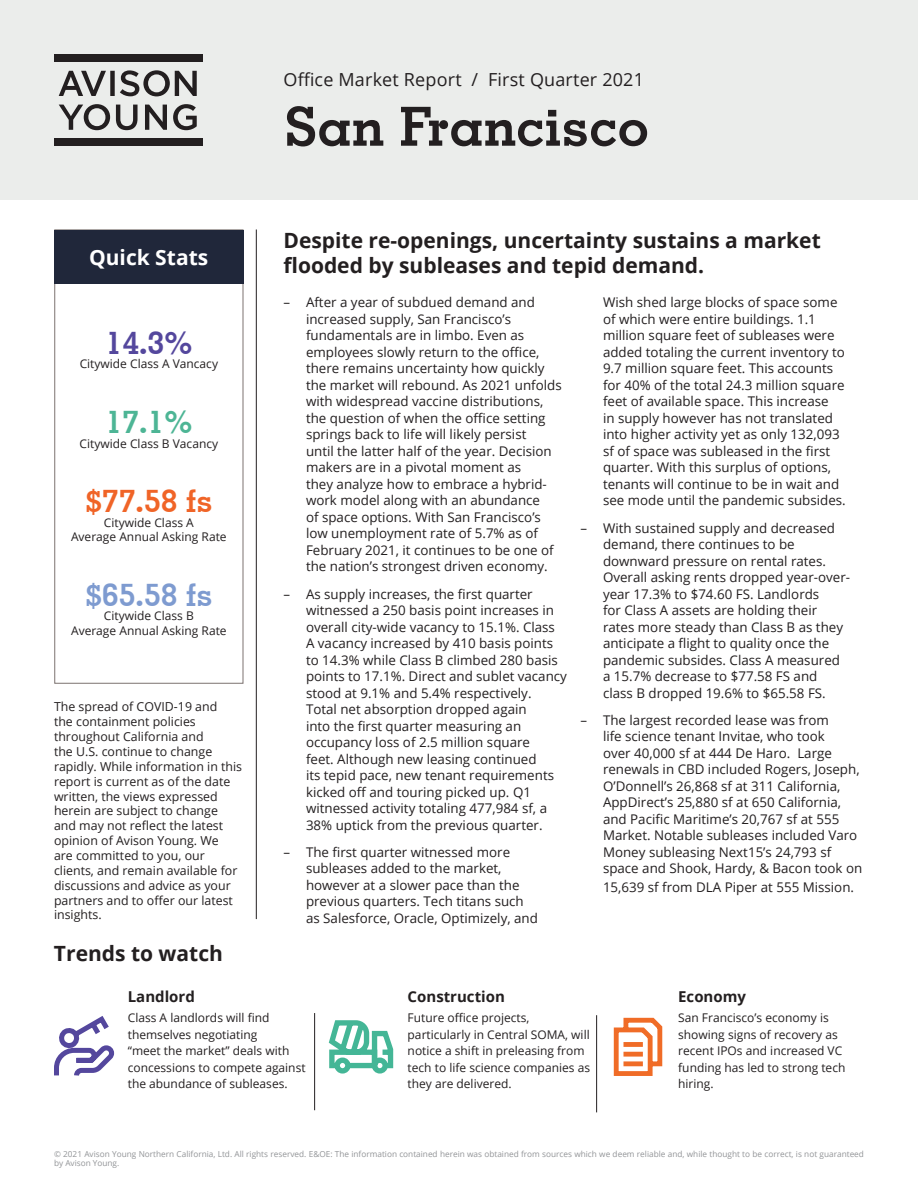
<style>
.page{position:relative;width:918px;height:1188px;background:#fff}
.page>*{position:absolute;margin:0;border:0;box-sizing:border-box;transform-origin:0 0}
.Title_36pt{font:700 54px "Geometric Slab 703 BT";letter-spacing:.01em;color:#231f20}
.Purple_24pt_Center{font:700 31.5px "Geometric Slab 703 BT";color:#f06427}
.Purple_24pt_Center-2{font:700 31.5px "Geometric Slab 703 BT";color:#7e9bd0}
.Purple_24pt_Center-3{font:700 31.5px "Geometric Slab 703 BT";color:#54479d}
.Blue_24pt_Center{font:700 31.5px "Geometric Slab 703 BT";color:#4db595}
._18pt_Left{font:700 21px/25.2px "Open Sans";color:#231f20}
._16pt_Center_White{font:700 21px "Open Sans";color:#fff}
.Title_36pt-2{font:18px "Open Sans";letter-spacing:.01em;color:#231f20}
.Trend_Box_10pt{font:700 15px "Open Sans";color:#231f20}
.t1{font:13.35px/16.5px "Open Sans";color:#231f20}
.Body_10pt{font:12.3px/14.9px "Open Sans";color:#231f20}
._8pt_Center{font:12px/16.5px "Open Sans";color:#231f20}
.t2{font:8.25px/9.9px "Open Sans";color:#939598}
</style>
<div class="page">
<div style="left:0;top:0;width:918px;height:199px;background:#ebedeb"></div>
<div style="left:54px;top:230px;width:189px;height:454px;border:1px solid #7c7370"></div>
<div style="left:54px;top:230px;width:189px;height:54px;background:#20273a"></div>
<hr style="left:256px;top:230px;width:1px;height:689px;background:#231f20">
<hr style="left:314px;top:1013px;width:1px;height:97px;background:#231f20">
<hr style="left:596px;top:1015px;width:1px;height:97px;background:#231f20">
<svg style="left:328px;top:1020px;width:66px;height:54px"></svg>
<div style="left:54px;top:54px;width:148px;height:8px;background:#231f20"></div>
<div style="left:54px;top:138px;width:148px;height:8px;background:#231f20"></div>
<svg style="left:59px;top:70px;width:138px;height:26px"></svg>
<svg style="left:59px;top:104px;width:51px;height:26px"></svg>
<svg style="left:116px;top:105px;width:22px;height:25px"></svg>
<svg style="left:145px;top:105px;width:22px;height:25px"></svg>
<svg style="left:173px;top:104px;width:24px;height:26px"></svg>
<svg style="left:54px;top:1016px;width:61px;height:60px"></svg>
<svg style="left:613px;top:1017px;width:50px;height:59px"></svg>
<p class="_16pt_Center_White" style="left:89px;top:243px;width:121px">Quick Stats</p>
<p class="Purple_24pt_Center-3" style="left:105px;top:324px;width:88px">14.3%</p>
<p class="_8pt_Center" style="left:80px;top:356px;width:140px">Citywide Class A Vancacy</p>
<p class="Blue_24pt_Center" style="left:105px;top:403px;width:88px">17.1%</p>
<p class="_8pt_Center" style="left:80px;top:435px;width:140px">Citywide Class B Vacancy</p>
<p class="Purple_24pt_Center" style="left:85px;top:482px;width:129px">$77.58 fs</p>
<p class="_8pt_Center" style="left:71px;top:515px;width:157px;line-height:14.4px;text-align:center">Citywide Class A<br>Average Annual Asking Rate</p>
<p class="Purple_24pt_Center-2" style="left:85px;top:576px;width:129px">$65.58 fs</p>
<p class="_8pt_Center" style="left:71px;top:609px;width:157px;line-height:14.4px;text-align:center">Citywide Class B<br>Average Annual Asking Rate</p>
<p class="Body_10pt" style="left:54px;top:699px;width:190px">The spread of COVID-19 and<br>the containment policies throughout California and<br>the U.S. continue to change rapidly. While information in this report is current as of the date written, the views expressed herein are subject to change and may not reflect the latest opinion of Avison Young. We<br>are committed to you, our clients, and remain available for discussions and advice as your partners and to offer our latest insights.</p>
<p class="_18pt_Left" style="left:54px;top:940px;width:171px">Trends to watch</p>
<p class="Title_36pt-2" style="left:284px;top:67px;width:362px">Office Market Report / First Quarter 2021</p>
<p class="Title_36pt" style="left:284px;top:94px;width:367px">San Francisco</p>
<p class="_18pt_Left" style="left:284px;top:228px;width:539px">Despite re-openings, uncertainty sustains a market flooded by subleases and tepid demand.</p>
<p class="t1" style="left:306px;top:294px;width:257px;text-indent:-22px">– After a year of subdued demand and increased supply, San Francisco’s fundamentals are in limbo. Even as employees slowly return to the office, there remains uncertainty how quickly the market will rebound. As 2021 unfolds with widespread vaccine distributions, the question of when the office setting springs back to life will likely persist<br>until the latter half of the year. Decision makers are in a pivotal moment as<br>they analyze how to embrace a hybrid&shy;work model along with an abundance<br>of space options. With San Francisco’s low unemployment rate of 5.7% as of February 2021, it continues to be one of the nation’s strongest driven economy.</p>
<p class="t1" style="left:306px;top:585px;width:263px;text-indent:-22px">– As supply increases, the first quarter witnessed a 250 basis point increases in overall city-wide vacancy to 15.1%. Class<br>A vacancy increased by 410 basis points to 14.3% while Class B climbed 280 basis points to 17.1%. Direct and sublet vacancy stood at 9.1% and 5.4% respectively.<br>Total net absorption dropped again<br>into the first quarter measuring an occupancy loss of 2.5 million square<br>feet. Although new leasing continued<br>its tepid pace, new tenant requirements kicked off and touring picked up. Q1 witnessed activity totaling 477,984 sf, a 38% uptick from the previous quarter.</p>
<p class="t1" style="left:306px;top:843px;width:233px;text-indent:-22px">– The first quarter witnessed more subleases added to the market, however at a slower pace than the previous quarters. Tech titans such as Salesforce, Oracle, Optimizely, and</p>
<p class="t1" style="left:603px;top:294px;width:244px">Wish shed large blocks of space some of which were entire buildings. 1.1 million square feet of subleases were added totaling the current inventory to 9.7 million square feet. This accounts for 40% of the total 24.3 million square feet of available space. This increase<br>in supply however has not translated into higher activity yet as only 132,093 sf of space was subleased in the first quarter. With this surplus of options, tenants will continue to be in wait and see mode until the pandemic subsides.</p>
<p class="t1" style="left:603px;top:519px;width:249px;text-indent:-22px">– With sustained supply and decreased demand, there continues to be downward pressure on rental rates.<br>Overall asking rents dropped year-over&shy;year 17.3% to $74.60 FS. Landlords<br>for Class A assets are holding their rates more steady than Class B as they anticipate a flight to quality once the pandemic subsides. Class A measured a 15.7% decrease to $77.58 FS and class B dropped 19.6% to $65.58 FS.</p>
<p class="t1" style="left:603px;top:711px;width:261px;text-indent:-22px">– The largest recorded lease was from<br>life science tenant Invitae, who took<br>over 40,000 sf at 444 De Haro. Large renewals in CBD included Rogers, Joseph, O’Donnell’s 26,868 sf at 311 California, AppDirect’s 25,880 sf at 650 California, and Pacific Maritime’s 20,767 sf at 555<br>Market. Notable subleases included Varo Money subleasing Next15’s 24,793 sf space and Shook, Hardy, &amp; Bacon took on</p>
<p class="t1" style="left:603px;top:878px;width:253px">15,639 sf from DLA Piper at 555 Mission.</p>
<p class="Trend_Box_10pt" style="left:128px;top:986px;width:69px">Landlord</p>
<p class="Trend_Box_10pt" style="left:408px;top:986px;width:99px">Construction</p>
<p class="Trend_Box_10pt" style="left:678px;top:986px;width:69px">Economy</p>
<p class="_8pt_Center" style="left:408px;top:1009px;width:184px">Future office projects, particularly in Central SOMA, will notice a shift in preleasing from tech to life science companies as they are delivered.</p>
<p class="_8pt_Center" style="left:678px;top:1009px;width:169px">San Francisco’s economy is showing signs of recovery as recent IPOs and increased VC funding has led to strong tech hiring.</p>
<p class="_8pt_Center" style="left:128px;top:1009px;width:179px">Class A landlords will find themselves negotiating<br>“meet the market” deals with concessions to compete against the abundance of subleases.</p>
<p class="t2" style="left:54px;top:1148px;width:812px">© 2021 Avison Young Northern California, Ltd. All rights reserved. E&amp;OE: The information contained herein was obtained from sources which we deem reliable and, while thought to be correct, is not guaranteed by Avison Young.</p>
</div>
